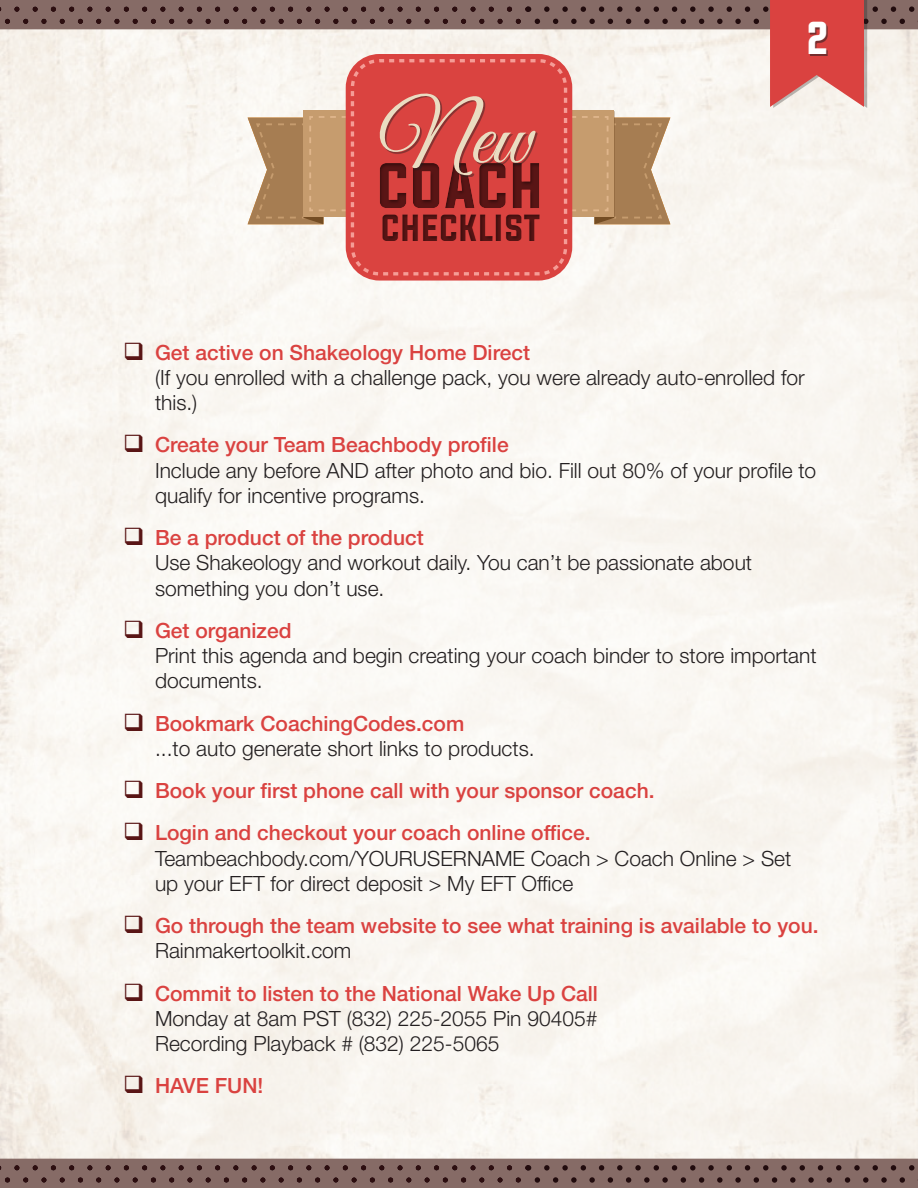
<style>
.page{position:relative;width:918px;height:1188px;background:#fff}
.page>*{position:absolute;margin:0;border:0;box-sizing:border-box;transform-origin:0 0}
.t1{font:87px "Great Vibes";color:#eadcc1}
.t2{font:57.45px "Evogria";color:#591515}
.t3{font:39px "Evogria";color:#fff}
.t4{font:33.9px "Evogria";color:#591515}
.t5{font:300 21px/25.2px "Helvetica Neue LT Std";color:#231f20}
.t6{font:500 21px/25.2px "Helvetica Neue LT Std";color:#da4240}
.s1{color:#591515}
.s2{font-weight:500;color:#da4240}
.s3{font-weight:300;color:#231f20}
</style>
<div class="page">
<svg style="left:0;top:1159px;width:918px;height:29px;background:#7d625e"></svg>
<div style="left:346px;top:54px;width:226px;height:227px;background:#da4340;border-radius:34px"></div>
<svg style="left:351px;top:256px;width:216px;height:19px"></svg>
<svg style="left:0;top:0;width:918px;height:224px"></svg>
<div style="left:810px;top:23px;width:18px;height:33px;background:#231f20;opacity:.55"></div>
<div style="left:346px;top:144px;width:297px;height:112px;background:#231f20;opacity:.45"></div>
<div style="left:381px;top:95px;width:156px;height:82px;background:#231f20;opacity:.45"></div>
<p class="t1" style="left:380px;top:89px;width:155px">New</p>
<h2 class="t2" style="left:376px;top:144px;width:169px">COACH</h2>
<h3 class="t4" style="left:380px;top:203px;width:161px">CHECKLIST</h3>
<p class="t3" style="left:805px;top:11px;width:26px">2</p>
<p class="t5" style="left:155px;top:339px;width:651px;text-indent:-32px"><span class="s1">❑</span> <span class="s2">Get active on Shakeology Home Direct<br></span>(If you enrolled with a challenge pack, you were already auto-enrolled for this.)</p>
<p class="t5" style="left:155px;top:432px;width:663px;text-indent:-32px"><span class="s1">❑</span> <span class="s2">Create your Team Beachbody profile<br></span>Include any before AND after photo and bio. Fill out 80% of your profile to qualify for incentive programs.</p>
<p class="t5" style="left:155px;top:525px;width:599px;text-indent:-32px"><span class="s1">❑</span> <span class="s2">Be a product of the product<br></span>Use Shakeology and workout daily. You can’t be passionate about something you don’t use.</p>
<p class="t5" style="left:155px;top:617px;width:663px;text-indent:-32px"><span class="s1">❑</span> <span class="s2">Get organized<br></span>Print this agenda and begin creating your coach binder to store important documents.</p>
<p class="t5" style="left:155px;top:710px;width:381px;text-indent:-32px"><span class="s1">❑</span> <span class="s2">Bookmark CoachingCodes.com<br></span>...to auto generate short links to products.</p>
<p class="t6" style="left:123px;top:778px;width:533px"><span class="s1">❑</span> Book your first phone call with your sponsor coach.</p>
<p class="t5" style="left:155px;top:820px;width:638px;text-indent:-32px"><span class="s1">❑</span> <span class="s2">Login and checkout your coach online office.<br></span>Teambeachbody.com/YOURUSERNAME Coach &gt; Coach Online &gt; Set up your EFT for direct deposit &gt; My EFT Office</p>
<p class="t6" style="left:155px;top:913px;width:665px;text-indent:-32px"><span class="s1">❑</span> Go through the team website to see what training is available to you.<br><span class="s3">Rainmakertoolkit.com</span></p>
<p class="t5" style="left:155px;top:980px;width:445px;text-align:justify;text-indent:-32px"><span class="s1">❑</span> <span class="s2">Commit to listen to the National Wake Up Call </span>Monday at 8am PST (832) 225-2055 Pin 90405# Recording Playback # (832) 225-5065</p>
<p class="t6" style="left:123px;top:1073px;width:142px"><span class="s1">❑</span> HAVE FUN!</p>
</div>
